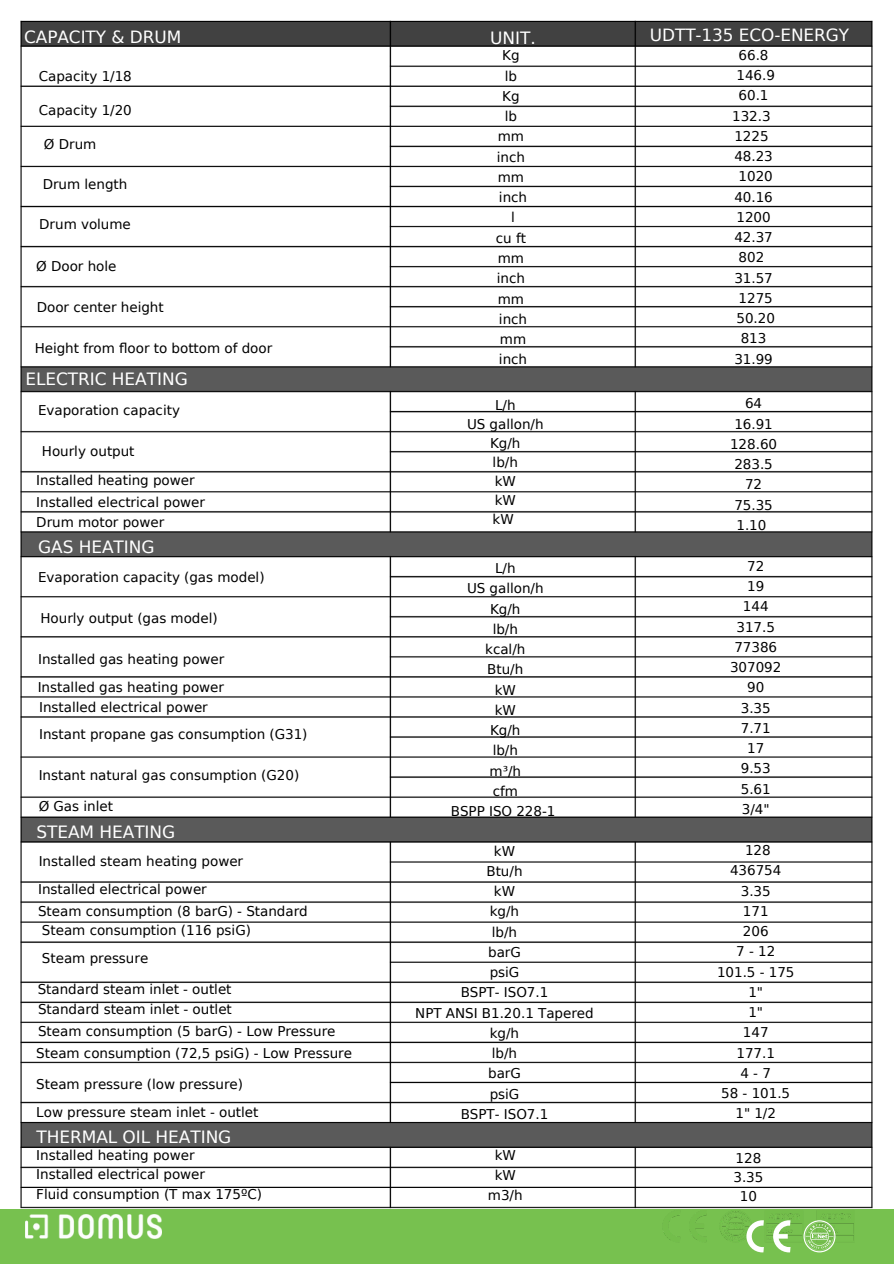
<style>
.page{position:relative;width:894px;height:1264px;background:#fff}
.page>*{position:absolute;margin:0;border:0;box-sizing:border-box;transform-origin:0 0}
.t1{font:16.95px "DejaVu Sans";letter-spacing:-.005em;color:#fff}
.t2{font:16.8px "DejaVu Sans";letter-spacing:-.005em;color:#fff}
.t3{font:13.5px "DejaVu Sans";color:#000}
</style>
<div class="page">
<div style="left:0;top:1208px;width:893px;height:55px;background:#77c14f"></div>
<img style="left:14px;top:20px;width:865px;height:1229px">
<svg style="left:746px;top:1220px;width:44px;height:32px"></svg>
<svg style="left:803px;top:1220px;width:32px;height:32px"></svg>
<h1 class="t2" style="left:24px;top:28px;width:159px">CAPACITY &amp; DRUM</h1>
<p class="t1" style="left:490px;top:28px;width:47px">UNIT.</p>
<p class="t3" style="left:39px;top:69px;width:95px">Capacity 1/18</p>
<h1 class="t3" style="left:39px;top:102px;width:95px">Capacity 1/20</h1>
<p class="t3" style="left:44px;top:136px;width:54px">Ø Drum</p>
<p class="t3" style="left:43px;top:176px;width:86px">Drum length</p>
<p class="t3" style="left:39px;top:217px;width:93px">Drum volume</p>
<p class="t3" style="left:36px;top:258px;width:82px">Ø Door hole</p>
<p class="t3" style="left:37px;top:299px;width:128px">Door center height</p>
<p class="t3" style="left:35px;top:340px;width:239px">Height from floor to bottom of door</p>
<p class="t1" style="left:25px;top:369px;width:164px">ELECTRIC HEATING</p>
<p class="t3" style="left:38px;top:402px;width:143px">Evaporation capacity</p>
<p class="t3" style="left:42px;top:443px;width:94px">Hourly output</p>
<p class="t3" style="left:36px;top:473px;width:160px">Installed heating power</p>
<p class="t3" style="left:36px;top:495px;width:170px">Installed electrical power</p>
<p class="t3" style="left:36px;top:514px;width:129px">Drum motor power</p>
<p class="t1" style="left:38px;top:537px;width:118px">GAS HEATING</p>
<p class="t3" style="left:38px;top:569px;width:228px">Evaporation capacity (gas model)</p>
<p class="t3" style="left:40px;top:610px;width:179px">Hourly output (gas model)</p>
<p class="t3" style="left:38px;top:651px;width:188px">Installed gas heating power</p>
<p class="t3" style="left:38px;top:679px;width:188px">Installed gas heating power</p>
<p class="t3" style="left:39px;top:699px;width:170px">Installed electrical power</p>
<p class="t3" style="left:39px;top:726px;width:270px">Instant propane gas consumption (G31)</p>
<p class="t3" style="left:39px;top:767px;width:262px">Instant natural gas consumption (G20)</p>
<p class="t3" style="left:502px;top:48px;width:19px">Kg</p>
<p class="t3" style="left:504px;top:68px;width:14px">lb</p>
<p class="t3" style="left:502px;top:88px;width:19px">Kg</p>
<p class="t3" style="left:504px;top:109px;width:14px">lb</p>
<p class="t3" style="left:497px;top:129px;width:28px">mm</p>
<h1 class="t3" style="left:496px;top:149px;width:30px">inch</h1>
<p class="t3" style="left:497px;top:169px;width:28px">mm</p>
<p class="t3" style="left:499px;top:190px;width:30px">inch</p>
<p class="t3" style="left:511px;top:210px;width:5px">l</p>
<p class="t3" style="left:495px;top:230px;width:32px">cu ft</p>
<p class="t3" style="left:497px;top:250px;width:28px">mm</p>
<h1 class="t3" style="left:496px;top:271px;width:30px">inch</h1>
<p class="t3" style="left:497px;top:291px;width:28px">mm</p>
<p class="t3" style="left:499px;top:311px;width:30px">inch</p>
<p class="t3" style="left:500px;top:331px;width:28px">mm</p>
<p class="t3" style="left:499px;top:352px;width:30px">inch</p>
<p class="t3" style="left:495px;top:397px;width:22px">L/h</p>
<p class="t3" style="left:467px;top:416px;width:78px">US gallon/h</p>
<p class="t3" style="left:490px;top:435px;width:32px">Kg/h</p>
<p class="t3" style="left:492px;top:454px;width:27px">lb/h</p>
<p class="t3" style="left:494px;top:473px;width:23px">kW</p>
<p class="t3" style="left:494px;top:493px;width:23px">kW</p>
<p class="t3" style="left:492px;top:512px;width:23px">kW</p>
<p class="t3" style="left:495px;top:560px;width:22px">L/h</p>
<p class="t3" style="left:467px;top:581px;width:78px">US gallon/h</p>
<p class="t3" style="left:490px;top:601px;width:32px">Kg/h</p>
<p class="t3" style="left:492px;top:621px;width:27px">lb/h</p>
<p class="t3" style="left:485px;top:641px;width:42px">kcal/h</p>
<p class="t3" style="left:487px;top:662px;width:38px">Btu/h</p>
<p class="t3" style="left:494px;top:682px;width:23px">kW</p>
<p class="t3" style="left:494px;top:702px;width:23px">kW</p>
<p class="t3" style="left:490px;top:722px;width:32px">Kg/h</p>
<p class="t3" style="left:492px;top:743px;width:27px">lb/h</p>
<p class="t3" style="left:489px;top:763px;width:33px">m³/h</p>
<p class="t3" style="left:492px;top:783px;width:27px">cfm</p>
<p class="t3" style="left:39px;top:799px;width:76px">Ø Gas inlet</p>
<p class="t3" style="left:450px;top:803px;width:106px">BSPP ISO 228-1</p>
<p class="t1" style="left:36px;top:821px;width:140px">STEAM HEATING</p>
<p class="t3" style="left:39px;top:853px;width:206px">Installed steam heating power</p>
<p class="t3" style="left:38px;top:881px;width:170px">Installed electrical power</p>
<p class="t3" style="left:38px;top:903px;width:271px">Steam consumption (8 barG) - Standard</p>
<p class="t3" style="left:42px;top:922px;width:210px">Steam consumption (116 psiG)</p>
<p class="t3" style="left:42px;top:950px;width:108px">Steam pressure</p>
<p class="t3" style="left:38px;top:981px;width:195px">Standard steam inlet - outlet</p>
<p class="t3" style="left:38px;top:1001px;width:195px">Standard steam inlet - outlet</p>
<p class="t3" style="left:38px;top:1023px;width:299px">Steam consumption (5 barG) - Low Pressure</p>
<p class="t3" style="left:36px;top:1045px;width:317px">Steam consumption (72,5 psiG) - Low Pressure</p>
<p class="t3" style="left:36px;top:1076px;width:208px">Steam pressure (low pressure)</p>
<p class="t3" style="left:36px;top:1104px;width:223px">Low pressure steam inlet - outlet</p>
<p class="t1" style="left:36px;top:1127px;width:196px">THERMAL OIL HEATING</p>
<p class="t3" style="left:36px;top:1147px;width:160px">Installed heating power</p>
<h1 class="t3" style="left:36px;top:1166px;width:170px">Installed electrical power</h1>
<p class="t3" style="left:36px;top:1186px;width:227px">Fluid consumption (T max 175ºC)</p>
<p class="t3" style="left:494px;top:843px;width:23px">kW</p>
<p class="t3" style="left:486px;top:863px;width:38px">Btu/h</p>
<p class="t3" style="left:494px;top:883px;width:23px">kW</p>
<p class="t3" style="left:489px;top:903px;width:31px">kg/h</p>
<p class="t3" style="left:491px;top:924px;width:27px">lb/h</p>
<p class="t3" style="left:488px;top:944px;width:34px">barG</p>
<p class="t3" style="left:489px;top:964px;width:31px">psiG</p>
<p class="t3" style="left:460px;top:984px;width:89px">BSPT- ISO7.1</p>
<p class="t3" style="left:415px;top:1005px;width:180px">NPT ANSI B1.20.1 Tapered</p>
<h1 class="t3" style="left:489px;top:1025px;width:31px">kg/h</h1>
<p class="t3" style="left:491px;top:1045px;width:27px">lb/h</p>
<p class="t3" style="left:488px;top:1065px;width:34px">barG</p>
<p class="t3" style="left:489px;top:1086px;width:31px">psiG</p>
<h1 class="t3" style="left:460px;top:1106px;width:89px">BSPT- ISO7.1</h1>
<p class="t3" style="left:494px;top:1147px;width:23px">kW</p>
<p class="t3" style="left:494px;top:1167px;width:23px">kW</p>
<p class="t3" style="left:488px;top:1187px;width:36px">m3/h</p>
<p class="t2" style="left:649px;top:25px;width:200px">UDTT-135 ECO-ENERGY</p>
<p class="t1" style="left:742px;top:28px;width:41px">DTT-</p>
<p class="t3" style="left:738px;top:47px;width:31px">66.8</p>
<p class="t3" style="left:736px;top:68px;width:40px">146.9</p>
<p class="t3" style="left:738px;top:88px;width:31px">60.1</p>
<p class="t3" style="left:732px;top:108px;width:40px">132.3</p>
<p class="t3" style="left:734px;top:128px;width:36px">1225</p>
<p class="t3" style="left:734px;top:149px;width:40px">48.23</p>
<p class="t3" style="left:738px;top:169px;width:36px">1020</p>
<p class="t3" style="left:734px;top:189px;width:40px">40.16</p>
<p class="t3" style="left:736px;top:209px;width:36px">1200</p>
<p class="t3" style="left:734px;top:230px;width:40px">42.37</p>
<p class="t3" style="left:738px;top:250px;width:27px">802</p>
<p class="t3" style="left:734px;top:270px;width:40px">31.57</p>
<p class="t3" style="left:738px;top:290px;width:36px">1275</p>
<p class="t3" style="left:736px;top:311px;width:40px">50.20</p>
<p class="t3" style="left:740px;top:331px;width:27px">813</p>
<p class="t3" style="left:734px;top:351px;width:40px">31.99</p>
<p class="t3" style="left:744px;top:396px;width:19px">64</p>
<p class="t3" style="left:734px;top:416px;width:40px">16.91</p>
<p class="t3" style="left:729px;top:436px;width:49px">128.60</p>
<p class="t3" style="left:734px;top:456px;width:40px">283.5</p>
<p class="t3" style="left:744px;top:477px;width:19px">72</p>
<p class="t3" style="left:734px;top:497px;width:40px">75.35</p>
<p class="t3" style="left:736px;top:517px;width:31px">1.10</p>
<p class="t3" style="left:747px;top:558px;width:19px">72</p>
<p class="t3" style="left:747px;top:578px;width:19px">19</p>
<p class="t3" style="left:742px;top:599px;width:27px">144</p>
<p class="t3" style="left:736px;top:619px;width:40px">317.5</p>
<p class="t3" style="left:734px;top:639px;width:44px">77386</p>
<p class="t3" style="left:729px;top:659px;width:53px">307092</p>
<p class="t3" style="left:747px;top:680px;width:19px">90</p>
<p class="t3" style="left:740px;top:700px;width:31px">3.35</p>
<p class="t3" style="left:740px;top:720px;width:31px">7.71</p>
<p class="t3" style="left:747px;top:740px;width:19px">17</p>
<p class="t3" style="left:740px;top:761px;width:31px">9.53</p>
<p class="t3" style="left:740px;top:781px;width:31px">5.61</p>
<p class="t3" style="left:741px;top:801px;width:29px">3/4"</p>
<p class="t3" style="left:744px;top:842px;width:27px">128</p>
<p class="t3" style="left:729px;top:862px;width:53px">436754</p>
<p class="t3" style="left:740px;top:883px;width:31px">3.35</p>
<p class="t3" style="left:742px;top:903px;width:27px">171</p>
<p class="t3" style="left:742px;top:923px;width:27px">206</p>
<p class="t3" style="left:736px;top:943px;width:41px">7-12</p>
<p class="t3" style="left:716px;top:964px;width:79px">101.5 - 175</p>
<p class="t3" style="left:748px;top:984px;width:16px">1"</p>
<p class="t3" style="left:748px;top:1004px;width:16px">1"</p>
<p class="t3" style="left:742px;top:1024px;width:27px">147</p>
<p class="t3" style="left:736px;top:1045px;width:40px">177.1</p>
<p class="t3" style="left:740px;top:1065px;width:32px">4-7</p>
<p class="t3" style="left:721px;top:1085px;width:70px">58 - 101.5</p>
<p class="t3" style="left:735px;top:1105px;width:42px">1" 1/2</p>
<h1 class="t3" style="left:735px;top:1150px;width:27px">128</h1>
<p class="t3" style="left:733px;top:1169px;width:31px">3.35</p>
<p class="t3" style="left:739px;top:1188px;width:19px">10</p>
</div>
